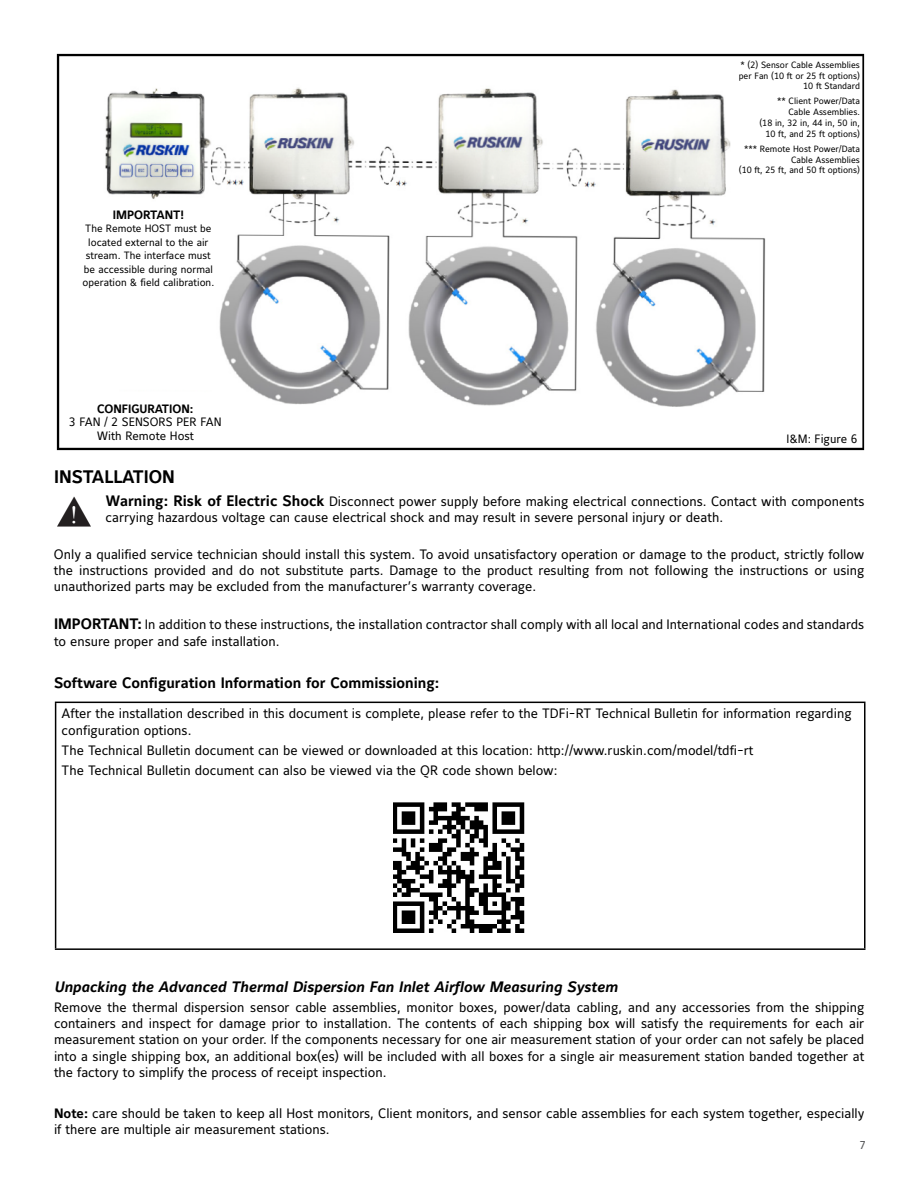
<style>
.page{position:relative;width:918px;height:1188px;background:#fff}
.page>*{position:absolute;margin:0;border:0;box-sizing:border-box;transform-origin:0 0}
.t1{font:18px "Maurea Bold Tf";color:#000}
.t2{font:15px "Maurea Bold Italic Tf";color:#000}
.t3{font:15px "Maurea Bold Tf";color:#000}
.t4{font:13.5px/16.2px "Maurea Regular Tf";color:#000}
.t5{font:12px/13.5px "Maurea Regular Tf";color:#000;text-align:center}
.t6{font:12px "Maurea Bold Tf";color:#000}
.t7{font:12px "Maurea Regular Lf";color:#58595b}
.t8{font:10.5px/13.5px "Maurea Regular Tf";color:#000;text-align:center}
.t9{font:9px/10.8px "Maurea Regular Tf";color:#000;text-align:right}
.s1{font-family:"Maurea Bold Tf";font-size:15px}
.s2{font-family:"Maurea Bold Lf"}
</style>
<div class="page">
<img style="left:56px;top:53px;width:809px;height:398px">
<div style="left:60px;top:58px;width:802px;height:386px;background:#fff"></div>
<img style="left:105px;top:87px;width:661px;height:320px">
<hr style="left:55px;top:702px;width:811px;height:1px;background:#000">
<hr style="left:55px;top:703px;width:1px;height:245px;background:#000">
<hr style="left:864px;top:703px;width:2px;height:245px;background:#000">
<hr style="left:55px;top:948px;width:811px;height:2px;background:#000">
<img style="left:394px;top:803px;width:130px;height:130px">
<img style="left:57px;top:496px;width:34px;height:31px">
<div style="left:735px;top:61px;width:125px;height:112px;background:#fff"></div>
<div style="left:71px;top:210px;width:155px;height:78px;background:#fff"></div>
<div style="left:63px;top:404px;width:165px;height:38px;background:#fff"></div>
<p class="t6" style="left:113px;top:208px;width:73px">IMPORTANT!</p>
<p class="t8" style="left:83px;top:223px;width:133px">The Remote HOST must be located external to the air stream. The interface must be accessible during normal operation &amp; field calibration.</p>
<p class="t6" style="left:97px;top:402px;width:98px">CONFIGURATION:</p>
<p class="t5" style="left:69px;top:416px;width:154px">3 FAN / 2 SENSORS PER FAN<br>With Remote Host</p>
<p class="t9" style="left:739px;top:60px;width:123px">* (2) Sensor Cable Assemblies per Fan (10 ft or 25 ft options)<br>10 ft Standard</p>
<p class="t9" style="left:759px;top:96px;width:102px">** Client Power/Data<br>Cable Assemblies.<br>(18 in, 32 in, 44 in, 50 in,<br>10 ft, and 25 ft options)</p>
<p class="t9" style="left:739px;top:144px;width:123px">*** Remote Host Power/Data<br>Cable Assemblies<br>(10 ft, 25 ft, and 50 ft options)</p>
<p class="t5" style="left:787px;top:433px;width:72px">I&amp;M: Figure 6</p>
<h1 class="t1" style="left:54px;top:467px;width:122px">INSTALLATION</h1>
<p class="t4" style="left:106px;top:494px;width:760px"><span class="s1">Warning: Risk of Electric Shock</span> Disconnect power supply before making electrical connections. Contact with components carrying hazardous voltage can cause electrical shock and may result in severe personal injury or death.</p>
<p class="t4" style="left:54px;top:547px;width:812px;text-align:justify">Only a qualified service technician should install this system. To avoid unsatisfactory operation or damage to the product, strictly follow the instructions provided and do not substitute parts. Damage to the product resulting from not following the instructions or using unauthorized parts may be excluded from the manufacturer’s warranty coverage.</p>
<p class="t4" style="left:54px;top:617px;width:812px"><span class="s1">IMPORTANT:</span> In addition to these instructions, the installation contractor shall comply with all local and International codes and standards to ensure proper and safe installation.</p>
<p class="t3" style="left:54px;top:675px;width:387px">Software Configuration Information for Commissioning:</p>
<p class="t4" style="left:62px;top:706px;width:792px">After the installation described in this document is complete, please refer to the TDFi-RT Technical Bulletin for information regarding configuration options.</p>
<p class="t4" style="left:62px;top:741px;width:693px;line-height:20.4px">The Technical Bulletin document can be viewed or downloaded at this location: http://www.ruskin.com/model/tdfi-rt<br>The Technical Bulletin document can also be viewed via the QR code shown below:</p>
<p class="t2" style="left:54px;top:978px;width:565px">Unpacking the Advanced Thermal Dispersion Fan Inlet Airflow Measuring System</p>
<p class="t4" style="left:54px;top:1000px;width:812px;text-align:justify">Remove the thermal dispersion sensor cable assemblies, monitor boxes, power/data cabling, and any accessories from the shipping containers and inspect for damage prior to installation. The contents of each shipping box will satisfy the requirements for each air measurement station on your order. If the components necessary for one air measurement station of your order can not safely be placed into a single shipping box, an additional box(es) will be included with all boxes for a single air measurement station banded together at the factory to simplify the process of receipt inspection.</p>
<p class="t4" style="left:54px;top:1106px;width:812px"><span class="s2">Note:</span> care should be taken to keep all Host monitors, Client monitors, and sensor cable assemblies for each system together, especially if there are multiple air measurement stations.</p>
<p class="t7" style="left:860px;top:1138px;width:7px">7</p>
</div>
